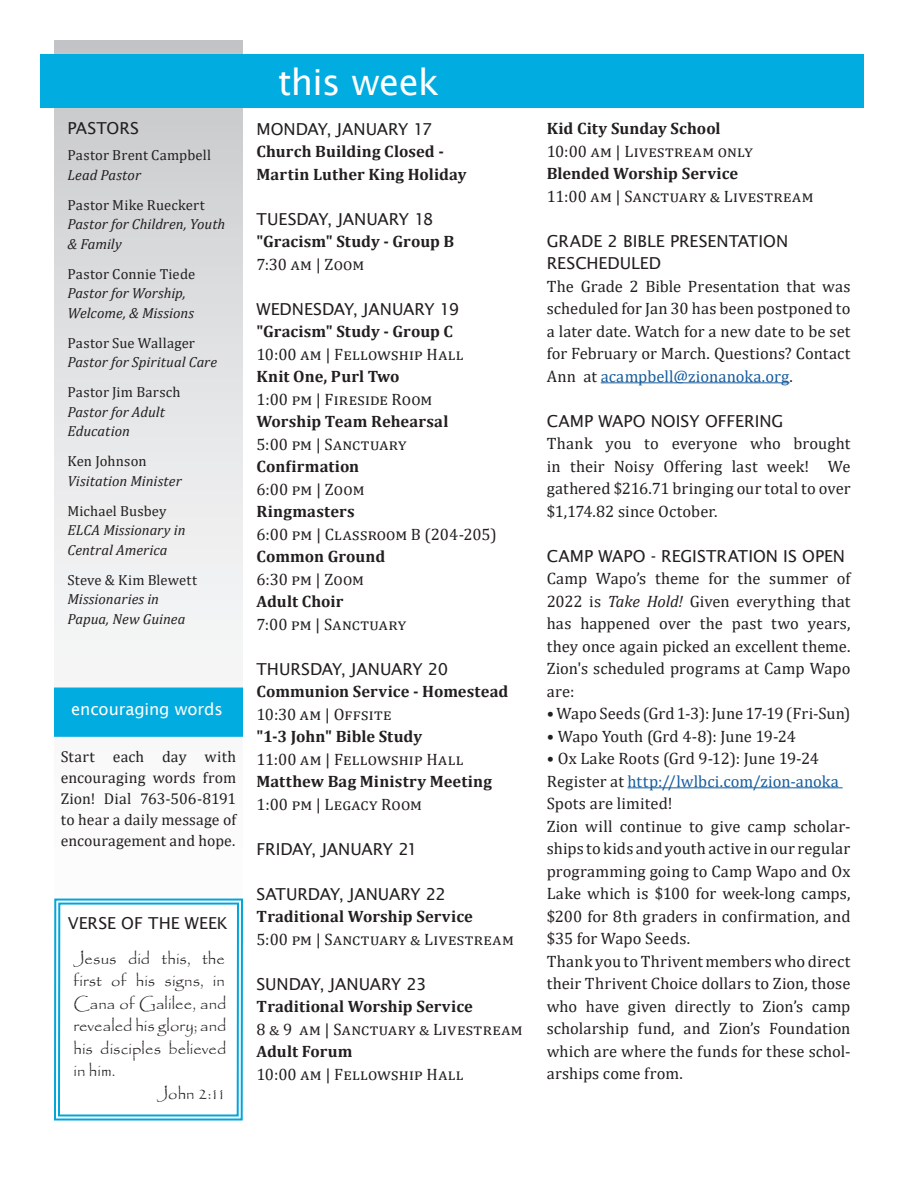
<style>
.page{position:relative;width:918px;height:1188px;background:#fff}
.page>*{position:absolute;margin:0;border:0;box-sizing:border-box;transform-origin:0 0}
.Section_Headers_-_Wh{font:36px "Lucida Sans";letter-spacing:-.015em;color:#fff}
.Body_Copy_-_General{font:16.5px/22.5px "Cambria";letter-spacing:.005em;color:#231f20;text-align:justify}
.Body_Copy_-_Bold{font:700 16.5px "Cambria";letter-spacing:.01em;color:#231f20}
.Side_Column_Copy___P{font:16.5px/22.5px "Cambria";letter-spacing:.005em;color:#231f20;text-align:justify}
.Body_Copy_-_Bold-2{font:16.5px "Cambria";letter-spacing:.02em;color:#231f20}
.Side_Column_Copy___P-2{font:16.5px/22.5px "Papyrus";letter-spacing:.005em;color:#231f20;text-align:justify}
.SubHeader_-_All_Caps{font:16.5px "Lucida Sans";letter-spacing:-.005em;color:#231f20}
.SubHeader_-_All_Caps-2{font:16.5px "Cambria";letter-spacing:.08em;color:#231f20}
.Body_Copy_-_General-2{font:700 16.5px "Cambria";letter-spacing:.005em;color:#231f20}
.Body_Copy_-_Bold-3{font:16.5px "Lucida Sans";letter-spacing:-.005em;color:#231f20}
.Body_Copy_-_General-3{font:16.5px "Lucida Sans";color:#231f20}
.Body_Copy_-_General-4{font:16.5px "Cambria";letter-spacing:.005em;color:#175d9e}
.Side_Column_Copy___P-3{font:16.5px/22.5px "Lucida Sans";color:#231f20}
.Body_Copy_-_Bold-4{font:16.5px "Cambria";letter-spacing:.09em;color:#231f20}
.SubHeader_-_All_Caps-3{font:16.5px "Cambria";letter-spacing:.03em;color:#231f20}
.Section_Headers_-_Wh-2{font:16.5px "Lucida Sans";letter-spacing:-.005em;color:#fff}
.Side_Column_Header{font:16.5px "Lucida Sans";color:#231f20}
.Body_Copy_-_General-5{font:15.75px/21px "Cambria";letter-spacing:.005em;color:#231f20;text-align:justify}
.Side_Column_Copy___P-4{font:italic 14.7px/19.5px "Cambria";color:#231f20}
.Side_Column_Copy___P-5{font:14.7px "Cambria";letter-spacing:.01em;color:#231f20}
.s1{color:#175d9e}
.s2{font-style:italic}
.s3{color:#231f20}
</style>
<div class="page">
<hr style="left:601px;top:382px;width:189px;height:1px;background:#175d9e">
<hr style="left:628px;top:787px;width:215px;height:1px;background:#175d9e">
<svg style="left:54px;top:40px;width:189px;height:1081px"></svg>
<svg style="left:57px;top:902px;width:183px;height:215px"></svg>
<div style="left:40px;top:54px;width:824px;height:54px;background:#00ace0"></div>
<svg style="left:54px;top:688px;width:189px;height:55px;background:#1bb4e2"></svg>
<p class="Side_Column_Header" style="left:68px;top:119px;width:73px">PASTORS</p>
<p class="Side_Column_Copy___P-5" style="left:68px;top:147px;width:145px">Pastor Brent Campbell</p>
<p class="Side_Column_Copy___P-4" style="left:68px;top:165px;width:75px">Lead Pastor</p>
<p class="Side_Column_Copy___P-5" style="left:68px;top:196px;width:139px">Pastor Mike Rueckert</p>
<p class="Side_Column_Copy___P-4" style="left:68px;top:214px;width:159px">Pastor for Children, Youth &amp; Family</p>
<p class="Side_Column_Copy___P-5" style="left:68px;top:265px;width:129px">Pastor Connie Tiede</p>
<p class="Side_Column_Copy___P-4" style="left:68px;top:283px;width:128px">Pastor for Worship,<br>Welcome, &amp; Missions</p>
<p class="Side_Column_Copy___P-5" style="left:68px;top:334px;width:129px">Pastor Sue Wallager</p>
<p class="Side_Column_Copy___P-4" style="left:68px;top:352px;width:151px">Pastor for Spiritual Care</p>
<p class="Side_Column_Copy___P-5" style="left:68px;top:384px;width:114px">Pastor Jim Barsch</p>
<p class="Side_Column_Copy___P-4" style="left:68px;top:402px;width:99px">Pastor for Adult<br>Education</p>
<p class="Side_Column_Copy___P-5" style="left:68px;top:453px;width:81px">Ken Johnson</p>
<p class="Side_Column_Copy___P-4" style="left:68px;top:471px;width:116px">Visitation Minister</p>
<p class="Side_Column_Copy___P-5" style="left:68px;top:502px;width:101px">Michael Busbey</p>
<p class="Side_Column_Copy___P-4" style="left:68px;top:520px;width:120px">ELCA Missionary in<br>Central America</p>
<p class="Side_Column_Copy___P-5" style="left:68px;top:571px;width:131px">Steve &amp; Kim Blewett</p>
<p class="Side_Column_Copy___P-4" style="left:68px;top:589px;width:93px">Missionaries in</p>
<p class="Side_Column_Copy___P-4" style="left:68px;top:609px;width:119px">Papua, New Guinea</p>
<p class="Section_Headers_-_Wh-2" style="left:71px;top:700px;width:153px">encouraging words</p>
<p class="Body_Copy_-_General-5" style="left:61px;top:746px;width:177px">Start each day with encouraging words from Zion! Dial 763-506-8191 to hear a daily message of encouragement and hope.</p>
<p class="SubHeader_-_All_Caps" style="left:68px;top:914px;width:161px">VERSE OF THE WEEK</p>
<p class="Side_Column_Copy___P-2" style="left:73px;top:947px;width:155px">Jesus did this, the first of his signs, in Cana of Galilee, and revealed his glory; and his disciples believed in him.</p>
<p class="Side_Column_Copy___P-2" style="left:157px;top:1082px;width:71px">John 2:11</p>
<p class="Section_Headers_-_Wh" style="left:278px;top:61px;width:163px">this week</p>
<p class="SubHeader_-_All_Caps" style="left:256px;top:120px;width:177px">MONDAY, JANUARY 17</p>
<p class="Body_Copy_-_Bold" style="left:256px;top:140px;width:189px">Church Building Closed -</p>
<p class="Body_Copy_-_Bold" style="left:256px;top:163px;width:212px">Martin Luther King Holiday</p>
<p class="SubHeader_-_All_Caps" style="left:256px;top:210px;width:178px">TUESDAY, JANUARY 18</p>
<p class="Body_Copy_-_Bold" style="left:256px;top:230px;width:199px">"Gracism" Study - Group B</p>
<p class="Body_Copy_-_Bold-2" style="left:256px;top:255px;width:109px">7:30 am | Zoom</p>
<p class="Body_Copy_-_Bold-3" style="left:256px;top:300px;width:204px">WEDNESDAY, JANUARY 19</p>
<p class="Body_Copy_-_Bold" style="left:256px;top:320px;width:198px">"Gracism" Study - Group C</p>
<p class="Body_Copy_-_Bold-2" style="left:256px;top:345px;width:209px">10:00 am | Fellowship Hall</p>
<p class="Body_Copy_-_General-2" style="left:256px;top:365px;width:144px">Knit One, Purl Two</p>
<p class="Body_Copy_-_General" style="left:256px;top:388px;width:177px">1:00 pm | Fireside Room</p>
<p class="Body_Copy_-_General-2" style="left:256px;top:410px;width:193px">Worship Team Rehearsal</p>
<p class="Body_Copy_-_Bold-2" style="left:256px;top:435px;width:151px">5:00 pm | Sanctuary</p>
<p class="Body_Copy_-_General-2" style="left:256px;top:455px;width:104px">Confirmation</p>
<p class="Body_Copy_-_General" style="left:256px;top:478px;width:109px">6:00 pm | Zoom</p>
<p class="Body_Copy_-_Bold" style="left:256px;top:500px;width:100px">Ringmasters</p>
<p class="Body_Copy_-_Bold-2" style="left:256px;top:525px;width:242px">6:00 pm | Classroom B (204-205)</p>
<p class="Body_Copy_-_General-2" style="left:256px;top:545px;width:130px">Common Ground</p>
<p class="Body_Copy_-_General" style="left:256px;top:568px;width:109px">6:30 pm | Zoom</p>
<p class="Body_Copy_-_General-2" style="left:256px;top:590px;width:89px">Adult Choir</p>
<p class="Body_Copy_-_General" style="left:256px;top:613px;width:151px">7:00 pm | Sanctuary</p>
<p class="Body_Copy_-_Bold-3" style="left:256px;top:660px;width:193px">THURSDAY, JANUARY 20</p>
<p class="Body_Copy_-_Bold" style="left:256px;top:680px;width:253px">Communion Service - Homestead</p>
<p class="Body_Copy_-_Bold-2" style="left:256px;top:705px;width:137px">10:30 am | Offsite</p>
<p class="Body_Copy_-_Bold" style="left:256px;top:725px;width:167px">"1-3 John" Bible Study</p>
<p class="Body_Copy_-_Bold-2" style="left:256px;top:750px;width:208px">11:00 am | Fellowship Hall</p>
<p class="Body_Copy_-_Bold" style="left:256px;top:770px;width:237px">Matthew Bag Ministry Meeting</p>
<p class="Body_Copy_-_Bold-2" style="left:256px;top:795px;width:167px">1:00 pm | Legacy Room</p>
<p class="Body_Copy_-_Bold-3" style="left:257px;top:840px;width:163px">FRIDAY, JANUARY 21</p>
<p class="SubHeader_-_All_Caps" style="left:257px;top:885px;width:191px">SATURDAY, JANUARY 22</p>
<p class="Body_Copy_-_Bold" style="left:257px;top:905px;width:218px">Traditional Worship Service</p>
<p class="Body_Copy_-_Bold-4" style="left:257px;top:930px;width:259px">5:00 pm | Sanctuary &amp; Livestream</p>
<p class="SubHeader_-_All_Caps" style="left:257px;top:975px;width:172px">SUNDAY, JANUARY 23</p>
<p class="Body_Copy_-_Bold" style="left:257px;top:995px;width:218px">Traditional Worship Service</p>
<p class="SubHeader_-_All_Caps-2" style="left:257px;top:1020px;width:268px">8 &amp; 9 am | Sanctuary &amp; Livestream</p>
<p class="Body_Copy_-_Bold" style="left:257px;top:1040px;width:98px">Adult Forum</p>
<p class="SubHeader_-_All_Caps-3" style="left:257px;top:1065px;width:209px">10:00 am | Fellowship Hall</p>
<p class="Body_Copy_-_Bold" style="left:547px;top:117px;width:175px">Kid City Sunday School</p>
<p class="SubHeader_-_All_Caps-2" style="left:547px;top:141px;width:207px">10:00 am | Livestream only</p>
<p class="Body_Copy_-_Bold" style="left:547px;top:162px;width:193px">Blended Worship Service</p>
<p class="SubHeader_-_All_Caps-2" style="left:547px;top:186px;width:268px">11:00 am | Sanctuary &amp; Livestream</p>
<p class="Side_Column_Copy___P-3" style="left:547px;top:230px;width:243px">GRADE 2 BIBLE PRESENTATION<br>RESCHEDULED</p>
<p class="Side_Column_Copy___P" style="left:547px;top:275px;width:305px">The Grade 2 Bible Presentation that was scheduled for Jan 30 has been postponed to a later date. Watch for a new date to be set for February or March. Questions? Contact Ann at <span class="s1">acampbell@zionanoka.org</span>.</p>
<p class="Body_Copy_-_General-3" style="left:547px;top:412px;width:238px">CAMP WAPO NOISY OFFERING</p>
<p class="Body_Copy_-_General" style="left:547px;top:432px;width:305px">Thank you to everyone who brought in their Noisy Offering last week! We gathered $216.71 bringing our total to over $1,174.82 since October.</p>
<p class="Body_Copy_-_General-3" style="left:547px;top:547px;width:300px">CAMP WAPO - REGISTRATION IS OPEN</p>
<p class="Body_Copy_-_General" style="left:547px;top:567px;width:305px">Camp Wapo’s theme for the summer of 2022 is <span class="s2">Take Hold!</span> Given everything that has happened over the past two years, they once again picked an excellent theme.<br>Zion's scheduled programs at Camp Wapo are:</p>
<p class="Body_Copy_-_General" style="left:547px;top:702px;width:305px">• Wapo Seeds (Grd 1-3): June 17-19 (Fri-Sun)</p>
<p class="Body_Copy_-_General" style="left:547px;top:725px;width:251px">• Wapo Youth (Grd 4-8): June 19-24</p>
<p class="Body_Copy_-_General" style="left:547px;top:747px;width:274px">• Ox Lake Roots (Grd 9-12): June 19-24</p>
<p class="Body_Copy_-_General-4" style="left:547px;top:771px;width:294px"><span class="s3">Register at</span> http://lwlbci.com/zion-anoka</p>
<p class="Body_Copy_-_General" style="left:547px;top:792px;width:127px">Spots are limited!</p>
<p class="Body_Copy_-_General" style="left:547px;top:815px;width:305px">Zion will continue to give camp scholar&shy;ships to kids and youth active in our regular programming going to Camp Wapo and Ox Lake which is $100 for week-long camps, $200 for 8th graders in confirmation, and $35 for Wapo Seeds.</p>
<p class="Body_Copy_-_General" style="left:547px;top:950px;width:305px">Thank you to Thrivent members who direct their Thrivent Choice dollars to Zion, those who have given directly to Zion’s camp scholarship fund, and Zion’s Foundation which are where the funds for these schol&shy;arships come from.</p>
</div>
